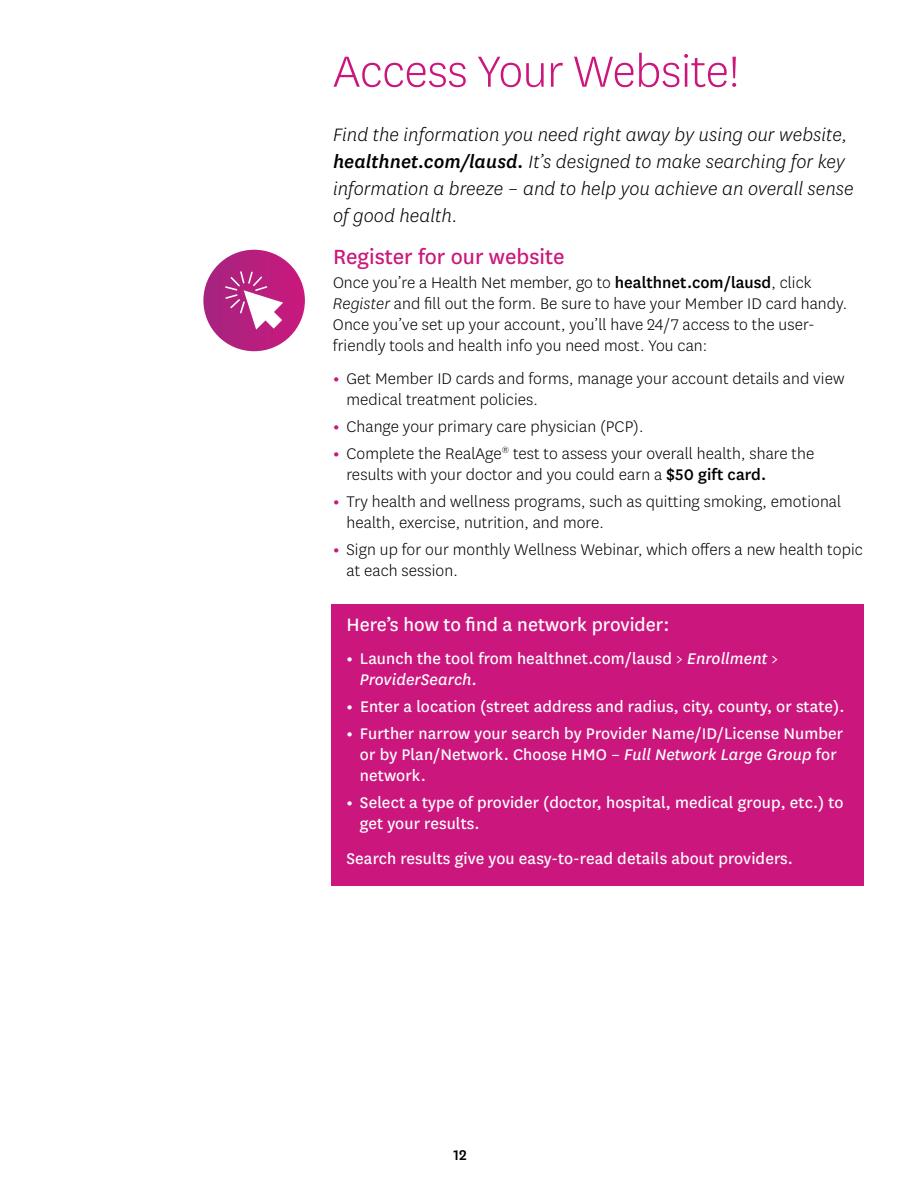
<style>
.page{position:relative;width:918px;height:1188px;background:#fff}
.page>*{position:absolute;margin:0;border:0;box-sizing:border-box;transform-origin:0 0}
.t1{font:300 51px "Centene Sans";letter-spacing:-.01em;color:#cb177d}
.t2{font:24px "Centene Sans";color:#cb177d}
.t3{font:italic 300 21px/27px "Centene Sans";letter-spacing:.005em;color:#000}
.t4{font:21px "Centene Sans";color:#fff}
.t5{font:300 18px/21px "Centene Sans";letter-spacing:.005em;color:#000}
.t6{font:18px/21px "Centene Sans";letter-spacing:.005em;color:#fff}
.t7{font:500 16.5px "Centene Sans";color:#000}
.s1{font-weight:500}
.s2{font-style:italic}
.s3{font-weight:700;color:#cb177d}
.s4{font-weight:700}
</style>
<div class="page">
<div style="left:332px;top:604px;width:532px;height:282px;background:#cb177d"></div>
<svg style="left:203px;top:250px;width:102px;height:101px;background:#b8217f"></svg>
<svg style="left:225px;top:271px;width:58px;height:59px"></svg>
<h2 class="t1" style="left:333px;top:39px;width:408px">Access Your Website!</h2>
<p class="t3" style="left:333px;top:120px;width:522px">Find the information you need right away by using our website, <span class="s1">healthnet.com/lausd.</span> It’s designed to make searching for key information a breeze – and to help you achieve an overall sense of good health.</p>
<h3 class="t2" style="left:333px;top:240px;width:233px">Register for our website</h3>
<p class="t5" style="left:333px;top:271px;width:516px">Once you’re a Health Net member, go to <span class="s1">healthnet.com/lausd</span>, click <span class="s2">Register</span> and fill out the form. Be sure to have your Member ID card handy.<br>Once you’ve set up your account, you’ll have 24/7 access to the user&shy;friendly tools and health info you need most. You can:</p>
<p class="t5" style="left:346px;top:367px;width:499px;text-indent:-14px"><span class="s3">•</span> Get Member ID cards and forms, manage your account details and view medical treatment policies.</p>
<p class="t5" style="left:333px;top:415px;width:312px"><span class="s3">•</span> Change your primary care physician (PCP).</p>
<p class="t5" style="left:347px;top:442px;width:469px;text-indent:-14px"><span class="s3">•</span> Complete the RealAge<sup>®</sup> test to assess your overall health, share the results with your doctor and you could earn a <span class="s1">$50 gift card.</span></p>
<p class="t5" style="left:347px;top:490px;width:496px;text-indent:-14px"><span class="s3">•</span> Try health and wellness programs, such as quitting smoking, emotional health, exercise, nutrition, and more.</p>
<p class="t5" style="left:347px;top:538px;width:518px;text-indent:-14px"><span class="s3">•</span> Sign up for our monthly Wellness Webinar, which offers a new health topic at each session.</p>
<h4 class="t4" style="left:346px;top:611px;width:324px">Here’s how to find a network provider:</h4>
<p class="t6" style="left:360px;top:647px;width:420px;text-indent:-13px"><span class="s4">•</span> Launch the tool from healthnet.com/lausd &gt; <span class="s2">Enrollment</span> &gt;<br><span class="s2">ProviderSearch.</span></p>
<p class="t6" style="left:347px;top:695px;width:500px"><span class="s4">•</span> Enter a location (street address and radius, city, county, or state).</p>
<p class="t6" style="left:360px;top:722px;width:485px;text-indent:-14px"><span class="s4">•</span> Further narrow your search by Provider Name/ID/License Number or by Plan/Network. Choose HMO – <span class="s2">Full Network Large Group</span> for network.</p>
<p class="t6" style="left:360px;top:791px;width:485px;text-indent:-14px"><span class="s4">•</span> Select a type of provider (doctor, hospital, medical group, etc.) to get your results.</p>
<p class="t6" style="left:346px;top:847px;width:448px">Search results give you easy-to-read details about providers.</p>
<p class="t7" style="left:453px;top:1144px;width:15px">12</p>
</div>
